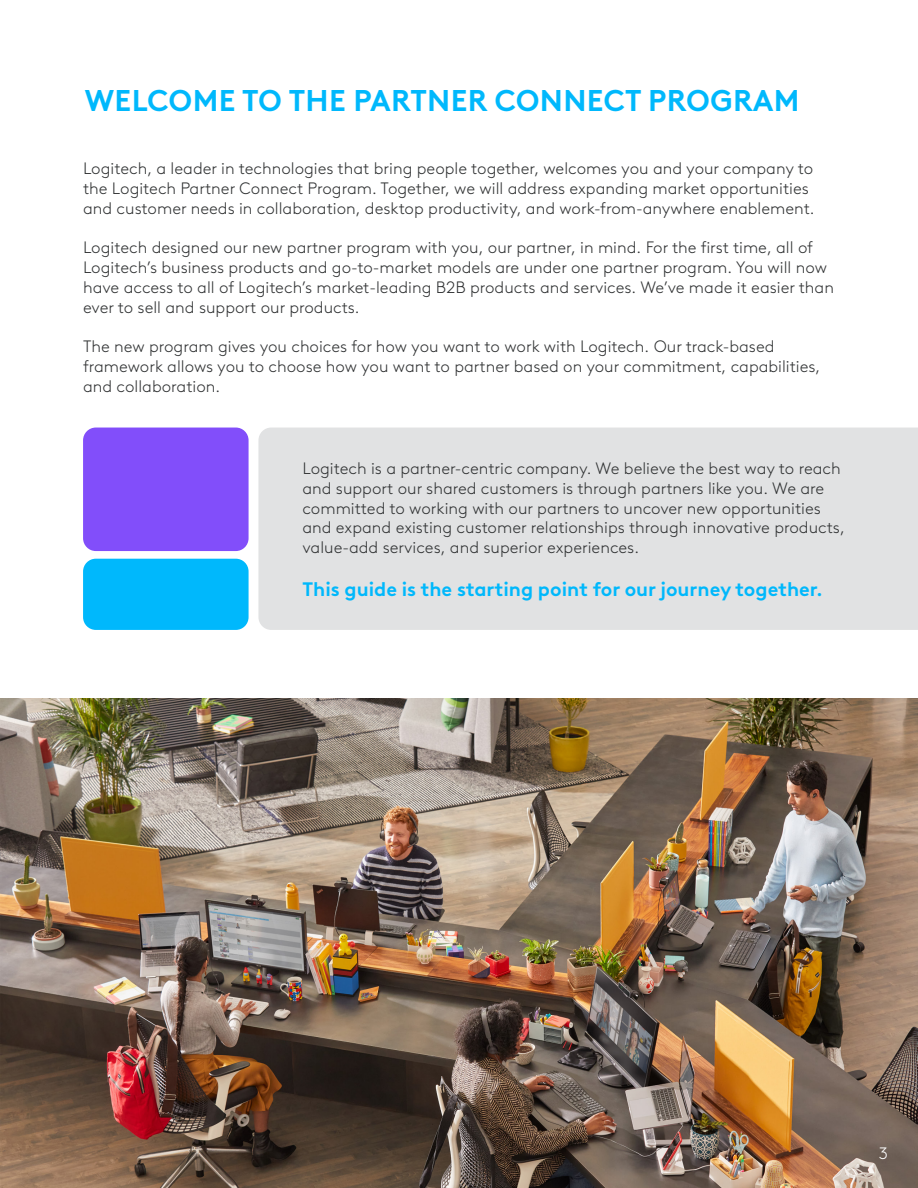
<style>
.page{position:relative;width:918px;height:1188px;background:#fff}
.page>*{position:absolute;margin:0;border:0;box-sizing:border-box;transform-origin:0 0}
.t1{font:700 30px "Brown Logitech Pan";letter-spacing:.01em;color:#00b8fc}
.t2{font:700 19.5px "Brown Logitech Pan";color:#00b8fc}
.t3{font:300 16.5px/19.8px "Brown Logitech Pan";color:#2f3132}
.t4{font:300 16.5px "Brown Logitech Pan";color:#fff}
</style>
<div class="page">
<div style="left:258px;top:428px;width:660px;height:202px;background:#e1e2e3"></div>
<div style="left:83px;top:428px;width:166px;height:123px;background:#824efa;border-radius:13px"></div>
<div style="left:83px;top:559px;width:166px;height:71px;background:#00b8fc;border-radius:13px"></div>
<img style="left:0;top:698px;width:918px;height:490px">
<h1 class="t1" style="left:85px;top:78px;width:716px">WELCOME TO THE PARTNER CONNECT PROGRAM</h1>
<p class="t3" style="left:83px;top:158px;width:732px">Logitech, a leader in technologies that bring people together, welcomes you and your company to the Logitech Partner Connect Program. Together, we will address expanding market opportunities and customer needs in collaboration, desktop productivity, and work-from-anywhere enablement.</p>
<p class="t3" style="left:83px;top:237px;width:752px">Logitech designed our new partner program with you, our partner, in mind. For the first time, all of Logitech’s business products and go-to-market models are under one partner program. You will now have access to all of Logitech’s market-leading B2B products and services. We’ve made it easier than ever to sell and support our products.</p>
<p class="t3" style="left:83px;top:336px;width:739px">The new program gives you choices for how you want to work with Logitech. Our track-based framework allows you to choose how you want to partner based on your commitment, capabilities, and collaboration.</p>
<p class="t3" style="left:302px;top:457px;width:544px">Logitech is a partner-centric company. We believe the best way to reach and support our shared customers is through partners like you. We are committed to working with our partners to uncover new opportunities and expand existing customer relationships through innovative products, value-add services, and superior experiences.</p>
<p class="t2" style="left:302px;top:575px;width:519px">This guide is the starting point for our journey together.</p>
<p class="t4" style="left:879px;top:1142px;width:11px">3</p>
</div>
